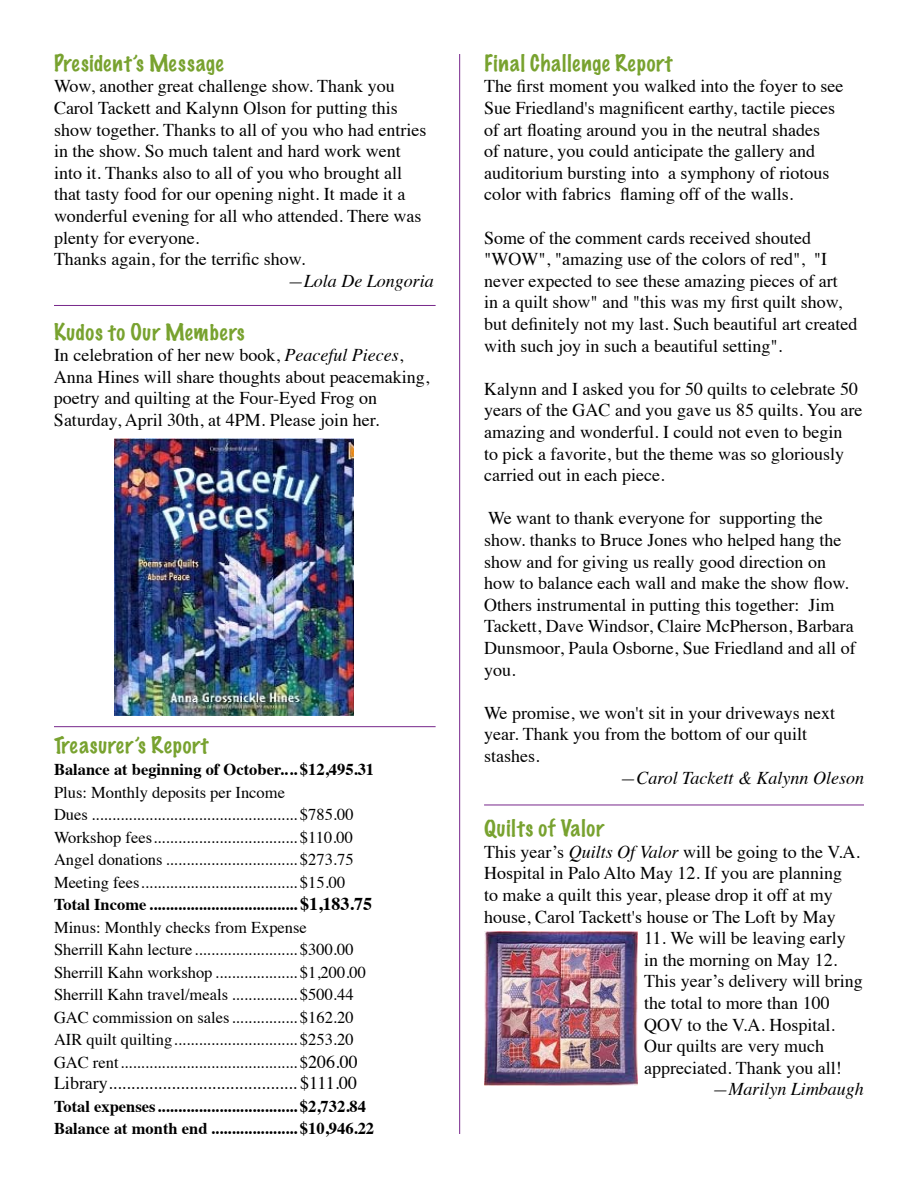
<style>
.page{position:relative;width:918px;height:1188px;background:#fff}
.page>*{position:absolute;margin:0;border:0;box-sizing:border-box;transform-origin:0 0}
.t1{font:100 21px "Marker Felt";letter-spacing:.04em;color:#78a22f}
.t2{font:18px/21.6px "Times";color:#000}
.t3{font:italic 18px "Times";color:#000}
.t4{font:16.5px/22.5px "Times";color:#000}
.t5{font:700 16.5px/22.5px "Times";color:#000}
.s1{font-style:italic}
.s2{font-weight:700}
.s3{font-weight:700;font-size:18px}
.s4{font-size:18px}
</style>
<div class="page">
<hr style="left:54px;top:305px;width:382px;height:1px;background:#77278b">
<hr style="left:484px;top:805px;width:380px;height:1px;background:#77278b">
<hr style="left:459px;top:54px;width:1px;height:1080px;background:#77278b">
<img style="left:114px;top:439px;width:240px;height:277px">
<hr style="left:54px;top:726px;width:382px;height:1px;background:#77278b">
<img style="left:484px;top:932px;width:154px;height:153px">
<p class="t1" style="left:54px;top:48px;width:171px">President’s Message</p>
<p class="t2" style="left:54px;top:74px;width:374px">Wow, another great challenge show. Thank you Carol Tackett and Kalynn Olson for putting this show together. Thanks to all of you who had entries in the show. So much talent and hard work went into it. Thanks also to all of you who brought all that tasty food for our opening night. It made it a wonderful evening for all who attended. There was plenty for everyone.<br>Thanks again, for the terrific show.</p>
<p class="t3" style="left:288px;top:265px;width:148px">—Lola De Longoria</p>
<p class="t1" style="left:54px;top:317px;width:192px">Kudos to Our Members</p>
<p class="t2" style="left:54px;top:343px;width:377px">In celebration of her new book, <span class="s1">Peaceful Pieces</span>, Anna Hines will share thoughts about peacemaking, poetry and quilting at the Four-Eyed Frog on Saturday, April 30th, at 4PM. Please join her.</p>
<p class="t1" style="left:54px;top:730px;width:156px">Treasurer’s Report</p>
<p class="t5" style="left:54px;top:756px;width:322px">Balance at beginning of October.... $12,495.31</p>
<p class="t4" style="left:54px;top:779px;width:319px">Plus: Monthly deposits per Income<br>Dues .................................................. $785.00<br>Workshop fees................................... $110.00<br>Angel donations ................................ $273.75<br>Meeting fees...................................... $15.00<br><span class="s2">Total Income ....................................</span> <span class="s3">$1,183.75<br></span>Minus: Monthly checks from Expense<br>Sherrill Kahn lecture ......................... $300.00<br>Sherrill Kahn workshop .................... $1,200.00<br>Sherrill Kahn travel/meals ................ $500.44<br>GAC commission on sales................ $162.20<br>AIR quilt quilting.............................. $253.20<br>GAC rent........................................... $<span class="s4">206.00</span></p>
<p class="t2" style="left:54px;top:1071px;width:305px">Library.......................................... $111.00</p>
<p class="t5" style="left:54px;top:1093px;width:322px">Total expenses.................................. $2,732.84<br>Balance at month end ..................... $10,946.22</p>
<p class="t1" style="left:484px;top:48px;width:190px">Final Challenge Report</p>
<p class="t2" style="left:484px;top:74px;width:361px">The first moment you walked into the foyer to see Sue Friedland's magnificent earthy, tactile pieces of art floating around you in the neutral shades<br>of nature, you could anticipate the gallery and auditorium bursting into a symphony of riotous color with fabrics flaming off of the walls.</p>
<p class="t2" style="left:484px;top:225px;width:375px">Some of the comment cards received shouted "WOW", "amazing use of the colors of red", "I never expected to see these amazing pieces of art<br>in a quilt show" and "this was my first quilt show, but definitely not my last. Such beautiful art created with such joy in such a beautiful setting".</p>
<p class="t2" style="left:484px;top:376px;width:380px">Kalynn and I asked you for 50 quilts to celebrate 50 years of the GAC and you gave us 85 quilts. You are amazing and wonderful. I could not even to begin<br>to pick a favorite, but the theme was so gloriously carried out in each piece.</p>
<p class="t2" style="left:484px;top:506px;width:373px">We want to thank everyone for supporting the show. thanks to Bruce Jones who helped hang the show and for giving us really good direction on how to balance each wall and make the show flow.<br>Others instrumental in putting this together: Jim Tackett, Dave Windsor, Claire McPherson, Barbara Dunsmoor, Paula Osborne, Sue Friedland and all of you.</p>
<p class="t2" style="left:484px;top:700px;width:353px">We promise, we won't sit in your driveways next year. Thank you from the bottom of our quilt stashes.</p>
<p class="t3" style="left:620px;top:762px;width:245px">—Carol Tackett &amp; Kalynn Oleson</p>
<p class="t1" style="left:484px;top:813px;width:121px">Quilts of Valor</p>
<p class="t2" style="left:484px;top:839px;width:378px">This year’s <span class="s1">Quilts Of Valor</span> will be going to the V.A.<br>Hospital in Palo Alto May 12. If you are planning to make a quilt this year, please drop it off at my house, Carol Tackett's house or The Loft by May</p>
<p class="t2" style="left:644px;top:926px;width:220px">11. We will be leaving early in the morning on May 12.<br>This year’s delivery will bring the total to more than 100<br>QOV to the V.A. Hospital.<br>Our quilts are very much appreciated. Thank you all!</p>
<p class="t3" style="left:712px;top:1074px;width:153px">—Marilyn Limbaugh</p>
</div>
